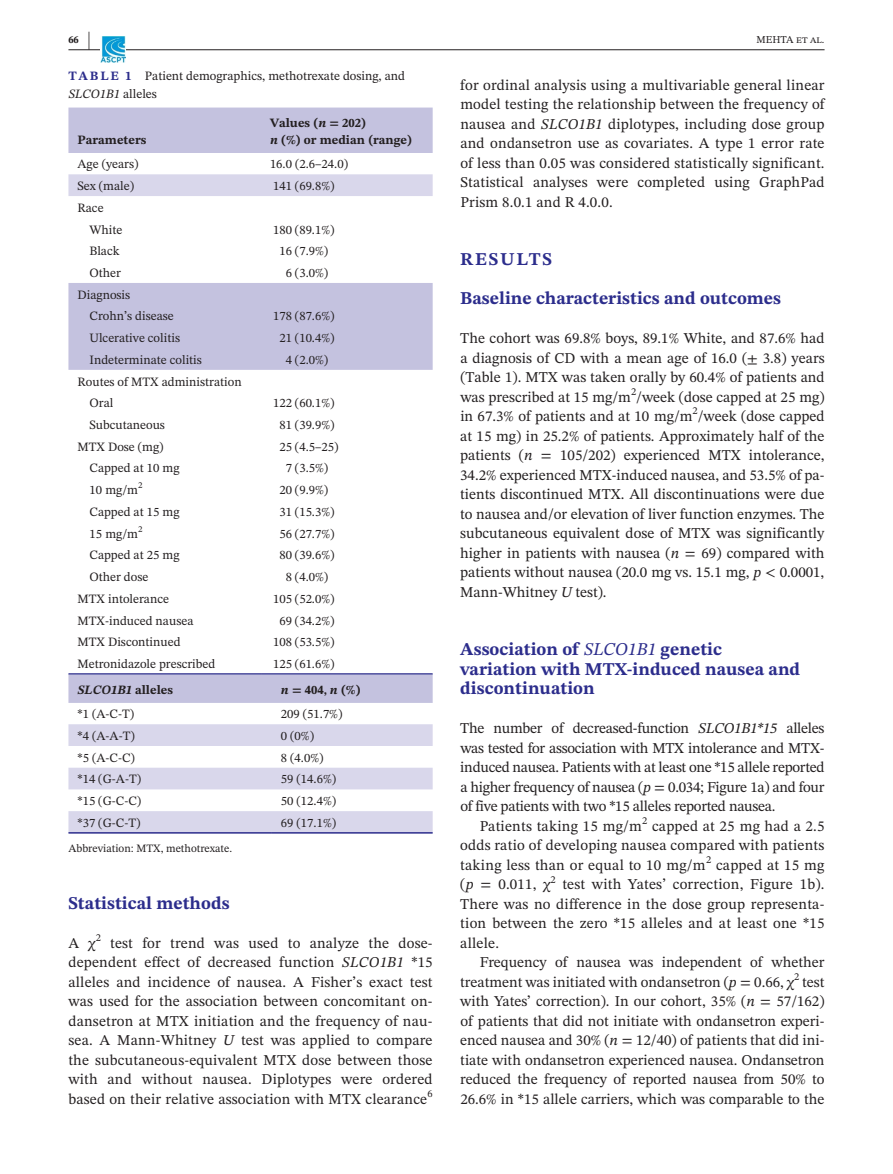
<style>
.page{position:relative;width:893px;height:1174px;background:#fff}
.page>*{position:absolute;margin:0;border:0;box-sizing:border-box;transform-origin:0 0}
.t1{font:700 18px/19.5px "STIX Two Text";color:#2c2d8c}
.t2{font:15px/19.5px "STIX Two Text";color:#231f20;text-align:justify}
.t3{font:15px "STIX Two Text";letter-spacing:-.02em;color:#231f20}
.t4{font:12.75px/21.8px "STIX Two Text";color:#231f20}
.t5{font:700 12.75px/17.2px "STIX Two Text";color:#231f20}
.t6{font:italic 700 12.75px "STIX Two Text";color:#231f20}
.t7{font:11.25px "STIX Two Text";color:#231f20}
.t8{font:10.5px "STIX Two Text";color:#231f20}
.t9{font:700 10.5px "STIX Two Text";color:#231f20}
.s1{font-size:21px}
.s2{font-weight:700;color:#2c2d8c}
.s3{font-style:italic}
.s4{font-style:normal}
.s5{font-weight:400;font-style:italic}
</style>
<div class="page">
<hr style="left:68px;top:49px;width:756px;height:1px;background:#231f20">
<img style="left:100px;top:37px;width:26px;height:25px">
<svg style="left:68px;top:108px;width:365px;height:262px;fill:#c4c2df"></svg>
<div style="left:68px;top:174px;width:365px;height:22px;background:#d9d7eb"></div>
<hr style="left:68px;top:673px;width:193px;height:1px;background:#2c2d8c">
<hr style="left:261px;top:673px;width:172px;height:1px;background:#2c2d8c">
<div style="left:68px;top:674px;width:365px;height:29px;background:#c4c2df"></div>
<svg style="left:68px;top:724px;width:365px;height:108px"></svg>
<hr style="left:68px;top:832px;width:204px;height:1px;background:#2c2d8c">
<hr style="left:272px;top:832px;width:161px;height:1px;background:#2c2d8c">
<p class="t9" style="left:68px;top:32px;width:24px">66 <span class="s1">|</span></p>
<p class="t8" style="left:756px;top:32px;width:70px">MEHTA et al.</p>
<p class="t4" style="left:68px;top:66px;width:338px;line-height:18px"><span class="s2">TABLE 1</span> Patient demographics, methotrexate dosing, and<br><span class="s3">SLCO1B1</span> alleles</p>
<p class="t5" style="left:77px;top:131px;width:70px">Parameters</p>
<p class="t5" style="left:270px;top:114px;width:144px">Values (<span class="s3">n</span> = 202)<br><span class="s3">n</span> (%) or median (range)</p>
<p class="t4" style="left:77px;top:153px;width:63px">Age (years)</p>
<p class="t4" style="left:270px;top:153px;width:80px">16.0 (2.6–24.0)</p>
<p class="t4" style="left:77px;top:175px;width:58px">Sex (male)</p>
<p class="t4" style="left:273px;top:175px;width:63px">141 (69.8%)</p>
<p class="t4" style="left:89px;top:197px;width:34px;text-indent:-12px">Race<br>White</p>
<p class="t4" style="left:273px;top:218px;width:63px">180 (89.1%)</p>
<p class="t4" style="left:89px;top:240px;width:32px">Black</p>
<p class="t4" style="left:279px;top:240px;width:50px">16 (7.9%)</p>
<p class="t4" style="left:89px;top:262px;width:33px">Other</p>
<p class="t4" style="left:286px;top:262px;width:44px">6 (3.0%)</p>
<p class="t4" style="left:89px;top:283px;width:86px;text-indent:-12px">Diagnosis<br>Crohn’s disease</p>
<p class="t4" style="left:273px;top:305px;width:63px">178 (87.6%)</p>
<p class="t4" style="left:89px;top:327px;width:92px">Ulcerative colitis</p>
<p class="t4" style="left:279px;top:327px;width:57px">21 (10.4%)</p>
<p class="t4" style="left:89px;top:349px;width:114px">Indeterminate colitis</p>
<p class="t4" style="left:286px;top:349px;width:44px">4 (2.0%)</p>
<p class="t4" style="left:89px;top:370px;width:154px;text-indent:-12px">Routes of MTX administration<br>Oral</p>
<p class="t4" style="left:273px;top:392px;width:63px">122 (60.1%)</p>
<p class="t4" style="left:89px;top:414px;width:77px">Subcutaneous</p>
<p class="t4" style="left:279px;top:414px;width:57px">81 (39.9%)</p>
<p class="t4" style="left:77px;top:435px;width:88px">MTX Dose (mg)</p>
<p class="t4" style="left:279px;top:435px;width:61px">25 (4.5–25)</p>
<p class="t4" style="left:89px;top:457px;width:92px">Capped at 10 mg</p>
<p class="t4" style="left:286px;top:457px;width:44px">7 (3.5%)</p>
<p class="t4" style="left:89px;top:479px;width:55px">10 mg/m<sup>2</sup></p>
<p class="t4" style="left:279px;top:479px;width:50px">20 (9.9%)</p>
<p class="t4" style="left:89px;top:501px;width:92px">Capped at 15 mg</p>
<p class="t4" style="left:279px;top:501px;width:57px">31 (15.3%)</p>
<p class="t4" style="left:89px;top:522px;width:55px">15 mg/m<sup>2</sup></p>
<p class="t4" style="left:279px;top:522px;width:57px">56 (27.7%)</p>
<p class="t4" style="left:89px;top:544px;width:92px">Capped at 25 mg</p>
<p class="t4" style="left:279px;top:544px;width:57px">80 (39.6%)</p>
<p class="t4" style="left:89px;top:566px;width:60px">Other dose</p>
<p class="t4" style="left:286px;top:566px;width:44px">8 (4.0%)</p>
<p class="t4" style="left:77px;top:587px;width:93px">MTX intolerance</p>
<p class="t4" style="left:273px;top:587px;width:63px">105 (52.0%)</p>
<p class="t4" style="left:77px;top:609px;width:117px">MTX-induced nausea</p>
<p class="t4" style="left:279px;top:609px;width:57px">69 (34.2%)</p>
<p class="t4" style="left:77px;top:631px;width:105px">MTX Discontinued</p>
<p class="t4" style="left:273px;top:631px;width:63px">108 (53.5%)</p>
<p class="t4" style="left:77px;top:653px;width:139px">Metronidazole prescribed</p>
<p class="t4" style="left:273px;top:653px;width:63px">125 (61.6%)</p>
<p class="t6" style="left:77px;top:680px;width:97px">SLCO1B1 <span class="s4">alleles</span></p>
<p class="t5" style="left:281px;top:681px;width:81px"><span class="s3">n</span> = 404, <span class="s3">n</span> (%)</p>
<p class="t4" style="left:77px;top:703px;width:58px">*1 (A-C-T)</p>
<p class="t4" style="left:281px;top:703px;width:63px">209 (51.7%)</p>
<p class="t4" style="left:77px;top:725px;width:59px">*4 (A-A-T)</p>
<p class="t4" style="left:281px;top:725px;width:35px">0 (0%)</p>
<p class="t4" style="left:77px;top:746px;width:59px">*5 (A-C-C)</p>
<p class="t4" style="left:281px;top:746px;width:44px">8 (4.0%)</p>
<p class="t4" style="left:77px;top:768px;width:65px">*14 (G-A-T)</p>
<p class="t4" style="left:281px;top:768px;width:57px">59 (14.6%)</p>
<p class="t4" style="left:77px;top:790px;width:65px">*15 (G-C-C)</p>
<p class="t4" style="left:281px;top:790px;width:57px">50 (12.4%)</p>
<p class="t4" style="left:77px;top:811px;width:65px">*37 (G-C-T)</p>
<p class="t4" style="left:281px;top:811px;width:57px">69 (17.1%)</p>
<p class="t7" style="left:68px;top:840px;width:165px">Abbreviation: MTX, methotrexate.</p>
<p class="t1" style="left:68px;top:893px;width:163px">Statistical methods</p>
<p class="t2" style="left:68px;top:933px;width:29px">A χ</p>
<p class="t8" style="left:96px;top:930px;width:7px">2</p>
<p class="t2" style="left:68px;top:933px;width:366px;text-indent:42px">test for trend was used to analyze the dose&shy;dependent effect of decreased function <span class="s3">SLCO1B1</span> *15 alleles and incidence of nausea. A Fisher’s exact test was used for the association between concomitant on&shy;dansetron at MTX initiation and the frequency of nau&shy;sea. A Mann-Whitney <span class="s3">U</span> test was applied to compare the subcutaneous-equivalent MTX dose between those with and without nausea. Diplotypes were ordered based on their relative association with MTX clearance</p>
<p class="t8" style="left:427px;top:1086px;width:7px">6</p>
<p class="t2" style="left:460px;top:75px;width:366px">for ordinal analysis using a multivariable general linear model testing the relationship between the frequency of nausea and <span class="s3">SLCO1B1</span> diplotypes, including dose group and ondansetron use as covariates. A type 1 error rate of less than 0.05 was considered statistically significant.<br>Statistical analyses were completed using GraphPad Prism 8.0.1 and R 4.0.0.</p>
<p class="t1" style="left:460px;top:240px;width:322px;line-height:39px">RESULTS<br>Baseline characteristics and outcomes</p>
<p class="t2" style="left:460px;top:328px;width:366px">The cohort was 69.8% boys, 89.1% White, and 87.6% had a diagnosis of CD with a mean age of 16.0 (± 3.8) years (Table 1). MTX was taken orally by 60.4% of patients and was prescribed at 15 mg/m /week (dose capped at 25 mg)</p>
<p class="t8" style="left:631px;top:384px;width:7px">2</p>
<p class="t2" style="left:460px;top:406px;width:366px">in 67.3% of patients and at 10 mg/m /week (dose capped</p>
<p class="t8" style="left:693px;top:403px;width:7px">2</p>
<p class="t2" style="left:460px;top:426px;width:366px">at 15 mg) in 25.2% of patients. Approximately half of the patients (<span class="s3">n</span> = 105/202) experienced MTX intolerance, 34.2% experienced MTX-induced nausea, and 53.5% of pa&shy;tients discontinued MTX. All discontinuations were due to nausea and/or elevation of liver function enzymes. The subcutaneous equivalent dose of MTX was significantly higher in patients with nausea (<span class="s3">n</span> = 69) compared with patients without nausea (20.0 mg vs. 15.1 mg, <span class="s3">p</span> &lt; 0.0001, Mann-Whitney <span class="s3">U</span> test).</p>
<p class="t1" style="left:460px;top:640px;width:341px">Association of <span class="s5">SLCO1B1</span> genetic variation with MTX-induced nausea and discontinuation</p>
<p class="t3" style="left:460px;top:717px;width:366px">The number of decreased-function <span class="s3">SLCO1B1*15</span> alleles</p>
<p class="t3" style="left:460px;top:737px;width:366px">was tested for association with MTX intolerance and MTX-</p>
<p class="t3" style="left:460px;top:756px;width:366px">induced nausea. Patients with at least one *15 allele reported</p>
<p class="t3" style="left:460px;top:776px;width:366px">a higher frequency of nausea (<span class="s3">p</span> = 0.034; Figure 1a) and four</p>
<p class="t3" style="left:460px;top:795px;width:317px">of five patients with two *15 alleles reported nausea.</p>
<p class="t2" style="left:480px;top:816px;width:164px">Patients taking 15 mg/m</p>
<p class="t8" style="left:642px;top:813px;width:7px">2</p>
<p class="t2" style="left:460px;top:816px;width:366px;text-indent:192px">capped at 25 mg had a 2.5 odds ratio of developing nausea compared with patients taking less than or equal to 10 mg/m</p>
<p class="t8" style="left:706px;top:852px;width:7px">2</p>
<p class="t2" style="left:716px;top:855px;width:110px">capped at 15 mg</p>
<p class="t2" style="left:460px;top:874px;width:91px">(<span class="s3">p</span> = 0.011, χ</p>
<p class="t8" style="left:550px;top:871px;width:7px">2</p>
<p class="t2" style="left:460px;top:874px;width:366px;text-indent:102px">test with Yates’ correction, Figure 1b).<br>There was no difference in the dose group representa&shy;tion between the zero *15 alleles and at least one *15 allele.</p>
<p class="t2" style="left:460px;top:952px;width:366px;text-indent:19px">Frequency of nausea was independent of whether treatment was initiated with ondansetron (<span class="s3">p</span> = 0.66, χ</p>
<p class="t8" style="left:794px;top:969px;width:7px">2</p>
<p class="t2" style="left:460px;top:972px;width:366px;text-indent:342px">test with Yates’ correction). In our cohort, 35% (<span class="s3">n</span> = 57/162) of patients that did not initiate with ondansetron experi&shy;enced nausea and 30% (<span class="s3">n</span> = 12/40) of patients that did ini&shy;tiate with ondansetron experienced nausea. Ondansetron reduced the frequency of reported nausea from 50% to 26.6% in *15 allele carriers, which was comparable to the</p>
</div>
